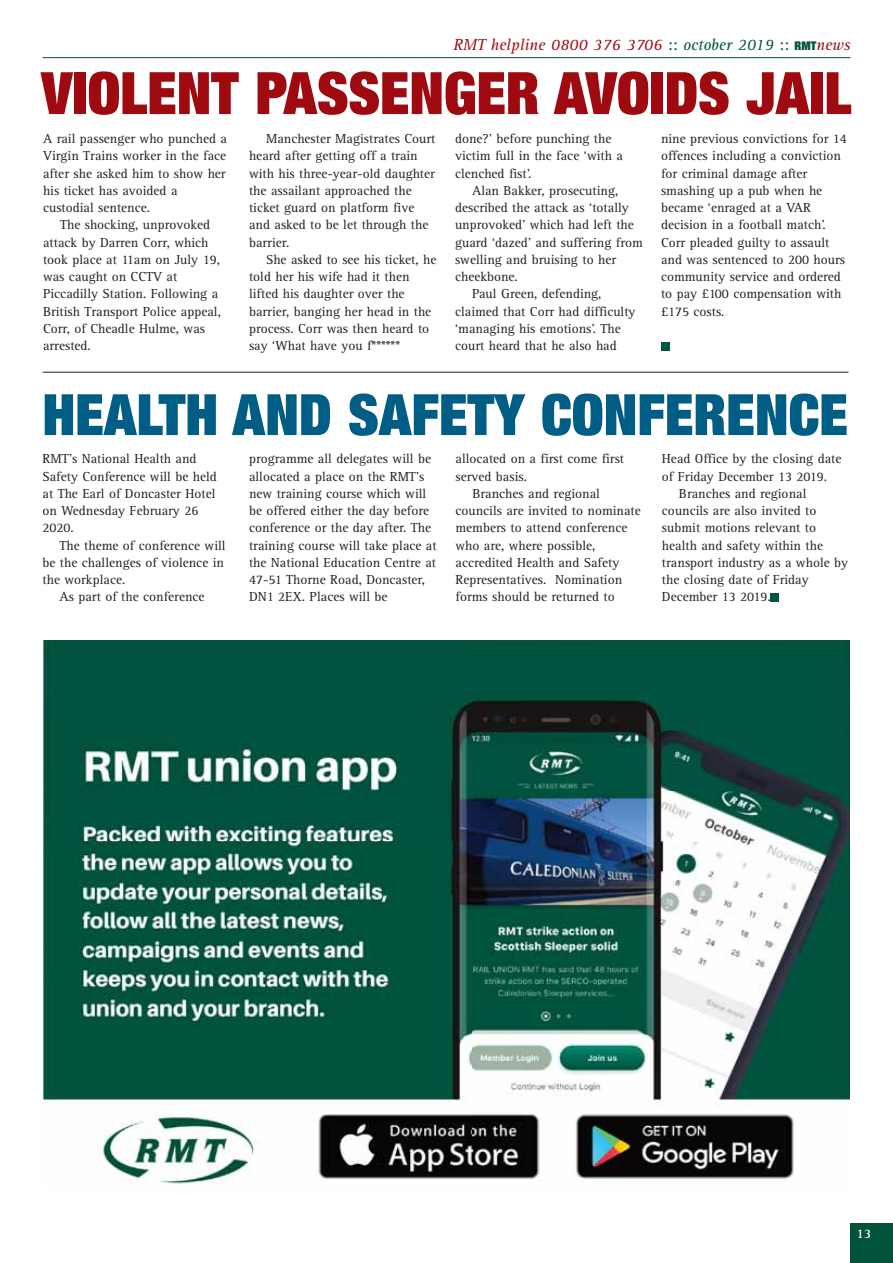
<style>
.page{position:relative;width:893px;height:1263px;background:#fff}
.page>*{position:absolute;margin:0;border:0;box-sizing:border-box;transform-origin:0 0}
.t1{font:900 expanded 58.5px "Helvetica Neue";color:#9e0a0f}
.t2{font:900 expanded 57.15px "Helvetica Neue";color:#005d86}
.t3{font:italic 16.5px "Rotis Serif";color:#9e0a0f}
.t4{font:13.5px/17.2px "Rotis Serif";color:#231f20}
.t5{font:700 13.5px "Rotis Serif";color:#fff}
.s1{font-style:normal;color:#00533a}
.s2{color:#00533a}
.s3{font-family:"Helvetica Neue";font-weight:900;font-style:normal;font-stretch:expanded;font-size:12px;color:#00533a}
.s4{color:#111214}
</style>
<div class="page">
<div style="left:850px;top:1223px;width:43px;height:40px;background:#00533a"></div>
<hr style="left:43px;top:57px;width:807px;height:1px;background:#00533a">
<div style="left:661px;top:342px;width:8px;height:8px;background:#005543"></div>
<div style="left:771px;top:593px;width:8px;height:8px;background:#005543"></div>
<img style="left:44px;top:640px;width:805px;height:551px">
<hr style="left:43px;top:372px;width:805px;height:1px;background:#231f20">
<p class="t3" style="left:453px;top:38px;width:399px">RMT helpline 0800 376 3706 <span class="s1">::</span> <span class="s2">october 2019</span> <span class="s1">::</span> <span class="s3">RMT</span>news</p>
<h1 class="t1" style="left:41px;top:72px;width:812px">VIOLENT PASSENGER AVOIDS JAIL</h1>
<p class="t4" style="left:43px;top:131px;width:185px">A rail passenger who punched a<br>Virgin Trains worker in the face after she asked him to show her his ticket has avoided a custodial sentence.</p>
<p class="t4" style="left:43px;top:217px;width:179px;text-indent:17px">The shocking, unprovoked attack by Darren Corr, which took place at 11am on July 19, was caught on CCTV at<br>Piccadilly Station. Following a<br><span class="s4">B</span>ritish Transport Police appeal,<br><span class="s4">C</span>orr, of Cheadle Hulme, was <span class="s4">a</span>rrested.</p>
<p class="t4" style="left:249px;top:131px;width:188px;text-indent:17px">Manchester Magistrates Court heard after getting off a train with his three-year-old daughter the assailant approached the ticket guard on platform five and asked to be let through the barrier.</p>
<p class="t4" style="left:249px;top:252px;width:189px;text-indent:17px">She asked to see his ticket, he told her his wife had it then lifted his daughter over the barrier, banging her head in the process. Corr was then heard to say ‘What have you f******</p>
<p class="t4" style="left:455px;top:131px;width:169px">done?’ before punching the victim full in the face ‘with a clenched fist’.</p>
<p class="t4" style="left:472px;top:183px;width:148px">Alan Bakker, prosecuting,</p>
<p class="t4" style="left:455px;top:200px;width:175px">described the attack as ‘totally</p>
<p class="t4" style="left:455px;top:217px;width:180px">unprovoked’ which had left the</p>
<p class="t4" style="left:455px;top:235px;width:189px">guard ‘dazed’ and suffering from</p>
<p class="t4" style="left:455px;top:252px;width:163px">swelling and bruising to her</p>
<p class="t4" style="left:455px;top:269px;width:64px">cheekbone.</p>
<p class="t4" style="left:472px;top:286px;width:131px">Paul Green, defending,</p>
<p class="t4" style="left:455px;top:304px;width:182px">claimed that Corr had difficulty</p>
<p class="t4" style="left:455px;top:321px;width:167px">‘managing his emotions’. The</p>
<p class="t4" style="left:455px;top:338px;width:163px">court heard that he also had</p>
<p class="t4" style="left:661px;top:131px;width:187px">nine previous convictions for 14 offences including a conviction for criminal damage after smashing up a pub when he became ‘enraged at a VAR decision in a football match’.<br>Corr pleaded guilty to assault and was sentenced to 200 hours community service and ordered to pay £100 compensation with £175 costs.</p>
<h2 class="t2" style="left:42px;top:394px;width:807px">HEALTH AND SAFETY CONFERENCE</h2>
<p class="t4" style="left:43px;top:451px;width:176px"><span class="s4">R</span>MT’s National Health and<br><span class="s4">S</span>afety Conference will be held <span class="s4">a</span>t The Earl of Doncaster Hotel <span class="s4">o</span>n Wednesday February 26<br><span class="s4">2</span>020.</p>
<p class="t4" style="left:60px;top:538px;width:168px">The theme of conference will</p>
<p class="t4" style="left:43px;top:555px;width:183px">be the challenges of violence in</p>
<p class="t4" style="left:43px;top:572px;width:84px">the workplace.</p>
<p class="t4" style="left:60px;top:589px;width:147px">As part of the conference</p>
<p class="t4" style="left:249px;top:451px;width:189px">programme all delegates will be allocated a place on the RMT’s new training course which will be offered either the day before conference or the day after. The training course will take place at the National Education Centre at<br>47-51 Thorne Road, Doncaster,<br>DN1 2EX. Places will be</p>
<p class="t4" style="left:455px;top:451px;width:170px">allocated on a first come first</p>
<p class="t4" style="left:455px;top:469px;width:73px">served basis.</p>
<p class="t4" style="left:472px;top:486px;width:129px">Branches and regional</p>
<p class="t4" style="left:455px;top:503px;width:187px">councils are invited to nominate</p>
<p class="t4" style="left:455px;top:520px;width:173px">members to attend conference</p>
<p class="t4" style="left:455px;top:538px;width:141px">who are, where possible,</p>
<p class="t4" style="left:455px;top:555px;width:165px">accredited Health and Safety</p>
<p class="t4" style="left:455px;top:572px;width:168px">Representatives. Nomination</p>
<p class="t4" style="left:455px;top:589px;width:161px">forms should be returned to</p>
<p class="t4" style="left:662px;top:451px;width:181px">Head Office by the closing date</p>
<p class="t4" style="left:662px;top:469px;width:167px">of Friday December 13 2019.</p>
<p class="t4" style="left:679px;top:486px;width:129px">Branches and regional</p>
<p class="t4" style="left:662px;top:503px;width:156px">councils are also invited to</p>
<p class="t4" style="left:662px;top:520px;width:156px">submit motions relevant to</p>
<p class="t4" style="left:662px;top:538px;width:163px">health and safety within the</p>
<p class="t4" style="left:662px;top:555px;width:188px">transport industry as a whole by</p>
<p class="t4" style="left:662px;top:572px;width:148px">the closing date of Friday</p>
<p class="t4" style="left:662px;top:589px;width:110px">December 13 2019.</p>
<p class="t5" style="left:856px;top:1229px;width:17px">13</p>
</div>
